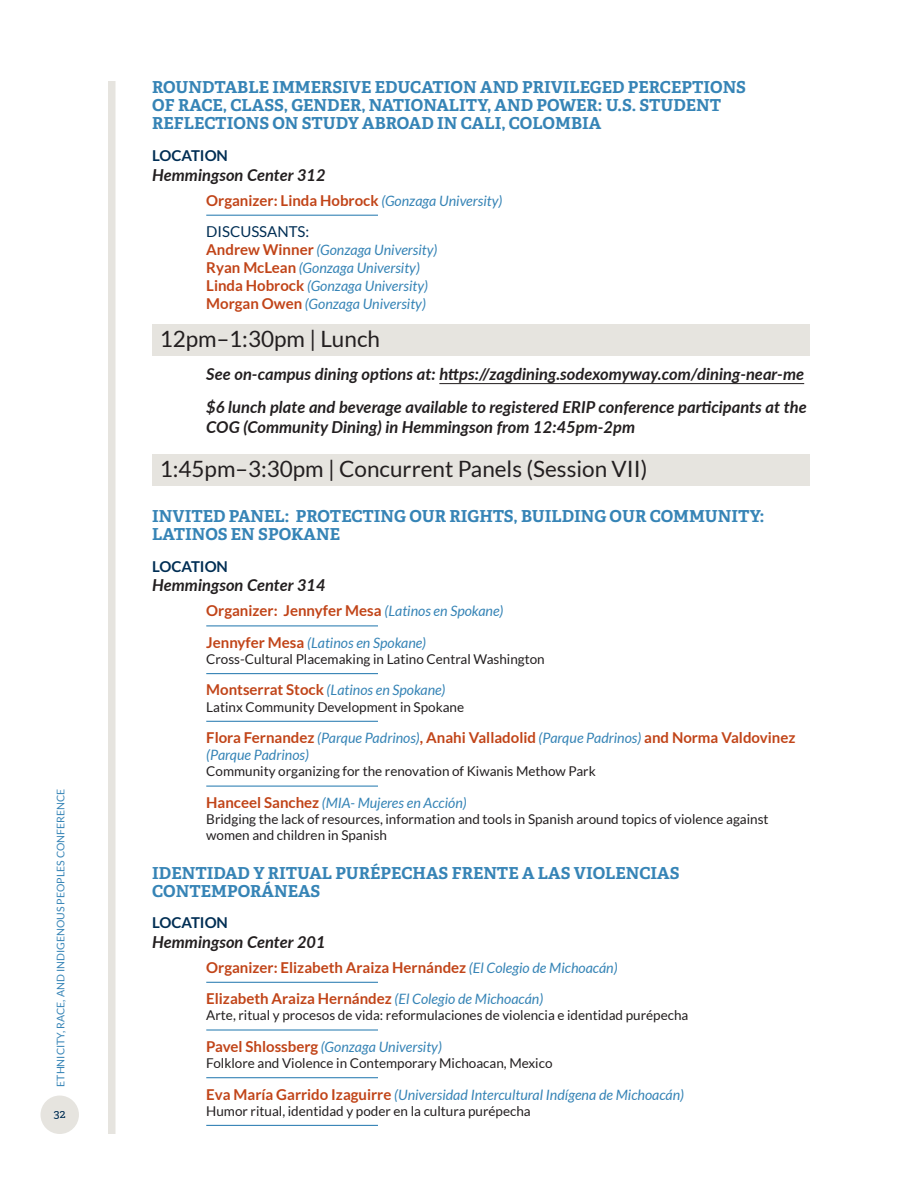
<style>
.page{position:relative;width:918px;height:1188px;background:#fff}
.page>*{position:absolute;margin:0;border:0;box-sizing:border-box;transform-origin:0 0}
.Current_Sessions{font:22.5px "Lato";color:#231f20}
.Session{font:700 16.5px/18px "Adelle";color:#3684b6}
.Location-actual{font:italic 700 16.5px/19.8px "Lato";color:#231f20}
.Body_text{font:700 15px "Lato";color:#c14418}
.Location_titl_e{font:700 15px "Lato";color:#002e54}
.Body_text-2{font:15px "Lato";color:#002e54}
.Body_text-3{font:italic 14.25px "Lato";color:#3684b6}
.Body_text-4{font:13.5px/16.2px "Lato";color:#231f20}
.t1{font:12px "Adelle";color:#002e54}
.t2{font:10.5px "Lato";color:#3684b6}
.s1{font-weight:400;font-style:italic;font-size:14.25px;color:#3684b6}
.s2{font-weight:700;font-style:normal;font-size:15px;color:#c14418}
</style>
<div class="page">
<div style="left:40px;top:1096px;width:39px;height:38px;background:#e6e4df;border-radius:50%"></div>
<div style="left:108px;top:81px;width:8px;height:1053px;background:#e6e4df"></div>
<hr style="left:206px;top:215px;width:172px;height:1px;background:#3684b6">
<div style="left:152px;top:324px;width:658px;height:31px;background:#e6e4df"></div>
<hr style="left:439px;top:383px;width:365px;height:1px;background:#231f20">
<div style="left:152px;top:455px;width:658px;height:31px;background:#e6e4df"></div>
<hr style="left:206px;top:625px;width:172px;height:1px;background:#3684b6">
<hr style="left:206px;top:673px;width:172px;height:1px;background:#3684b6">
<hr style="left:206px;top:721px;width:172px;height:1px;background:#3684b6">
<hr style="left:206px;top:786px;width:172px;height:1px;background:#3684b6">
<hr style="left:206px;top:982px;width:172px;height:1px;background:#3684b6">
<hr style="left:206px;top:1029px;width:172px;height:2px;background:#3684b6">
<hr style="left:206px;top:1077px;width:172px;height:1px;background:#3684b6">
<hr style="left:206px;top:1125px;width:172px;height:1px;background:#3684b6">
<p class="t2" style="left:55px;top:1087px;width:300px;rotate:-90deg">ETHNICITY, RACE, AND INDIGENOUS PEOPLES CONFERENCE</p>
<p class="t1" style="left:54px;top:1107px;width:13px">32</p>
<p class="Session" style="left:152px;top:79px;width:595px">ROUNDTABLE IMMERSIVE EDUCATION AND PRIVILEGED PERCEPTIONS<br>OF RACE, CLASS, GENDER, NATIONALITY, AND POWER: U.S. STUDENT<br>REFLECTIONS ON STUDY ABROAD IN CALI, COLOMBIA</p>
<p class="Location_titl_e" style="left:152px;top:147px;width:77px">LOCATION</p>
<p class="Location-actual" style="left:152px;top:164px;width:175px">Hemmingson Center 312</p>
<p class="Body_text" style="left:206px;top:191px;width:298px">Organizer: Linda Hobrock <span class="s1">(Gonzaga University)</span></p>
<p class="Body_text-2" style="left:206px;top:223px;width:105px">DISCUSSANTS:</p>
<p class="Body_text-3" style="left:206px;top:242px;width:233px"><span class="s2">Andrew Winner</span> (Gonzaga University)</p>
<p class="Body_text-3" style="left:206px;top:260px;width:215px"><span class="s2">Ryan McLean</span> (Gonzaga University)</p>
<p class="Body_text-3" style="left:206px;top:278px;width:223px"><span class="s2">Linda Hobrock</span> (Gonzaga University)</p>
<p class="Body_text-3" style="left:206px;top:296px;width:221px"><span class="s2">Morgan Owen</span> (Gonzaga University)</p>
<p class="Current_Sessions" style="left:160px;top:326px;width:222px">12pm–1:30pm | Lunch</p>
<p class="Location-actual" style="left:206px;top:363px;width:599px">See on-campus dining options at: https://zagdining.sodexomyway.com/dining-near-me</p>
<p class="Location-actual" style="left:206px;top:396px;width:602px">$6 lunch plate and beverage available to registered ERIP conference participants at the<br>COG (Community Dining) in Hemmingson from 12:45pm-2pm</p>
<p class="Current_Sessions" style="left:160px;top:456px;width:489px">1:45pm–3:30pm | Concurrent Panels (Session VII)</p>
<p class="Session" style="left:152px;top:507px;width:614px">INVITED PANEL: PROTECTING OUR RIGHTS, BUILDING OUR COMMUNITY:<br>LATINOS EN SPOKANE</p>
<p class="Location_titl_e" style="left:152px;top:558px;width:77px">LOCATION</p>
<p class="Location-actual" style="left:152px;top:575px;width:175px">Hemmingson Center 314</p>
<p class="Body_text" style="left:206px;top:602px;width:299px">Organizer: Jennyfer Mesa <span class="s1">(Latinos en Spokane)</span></p>
<p class="Body_text-3" style="left:206px;top:635px;width:221px"><span class="s2">Jennyfer Mesa</span> (Latinos en Spokane)</p>
<p class="Body_text-4" style="left:206px;top:651px;width:340px">Cross-Cultural Placemaking in Latino Central Washington</p>
<p class="Body_text-3" style="left:206px;top:682px;width:241px"><span class="s2">Montserrat Stock</span> (Latinos en Spokane)</p>
<p class="Body_text-4" style="left:206px;top:699px;width:259px">Latinx Community Development in Spokane</p>
<p class="Body_text" style="left:206px;top:729px;width:591px">Flora Fernandez <span class="s1">(Parque Padrinos)</span>, Anahi Valladolid <span class="s1">(Parque Padrinos)</span> and Norma Valdovinez</p>
<p class="Body_text-3" style="left:206px;top:747px;width:104px">(Parque Padrinos)</p>
<p class="Body_text-4" style="left:206px;top:763px;width:391px">Community organizing for the renovation of Kiwanis Methow Park</p>
<p class="Body_text-3" style="left:206px;top:795px;width:262px"><span class="s2">Hanceel Sanchez</span> (MIA- Mujeres en Acción)</p>
<p class="Body_text-4" style="left:206px;top:811px;width:564px">Bridging the lack of resources, information and tools in Spanish around topics of violence against women and children in Spanish</p>
<p class="Session" style="left:152px;top:864px;width:529px">IDENTIDAD Y RITUAL PURÉPECHAS FRENTE A LAS VIOLENCIAS<br>CONTEMPORÁNEAS</p>
<p class="Location_titl_e" style="left:152px;top:914px;width:77px">LOCATION</p>
<p class="Location-actual" style="left:152px;top:931px;width:175px">Hemmingson Center 201</p>
<p class="Body_text" style="left:206px;top:959px;width:413px">Organizer: Elizabeth Araiza Hernández <span class="s1">(El Colegio de Michoacán)</span></p>
<p class="Body_text" style="left:206px;top:990px;width:339px">Elizabeth Araiza Hernández <span class="s1">(El Colegio de Michoacán)</span></p>
<p class="Body_text-4" style="left:206px;top:1007px;width:484px">Arte, ritual y procesos de vida: reformulaciones de violencia e identidad purépecha</p>
<p class="Body_text-3" style="left:206px;top:1039px;width:237px"><span class="s2">Pavel Shlossberg</span> (Gonzaga University)</p>
<p class="Body_text-4" style="left:206px;top:1055px;width:348px">Folklore and Violence in Contemporary Michoacan, Mexico</p>
<p class="Body_text-3" style="left:206px;top:1086px;width:479px"><span class="s2">Eva María Garrido Izaguirre</span> (Universidad Intercultural Indígena de Michoacán)</p>
<p class="Body_text-4" style="left:206px;top:1103px;width:326px">Humor ritual, identidad y poder en la cultura purépecha</p>
</div>
